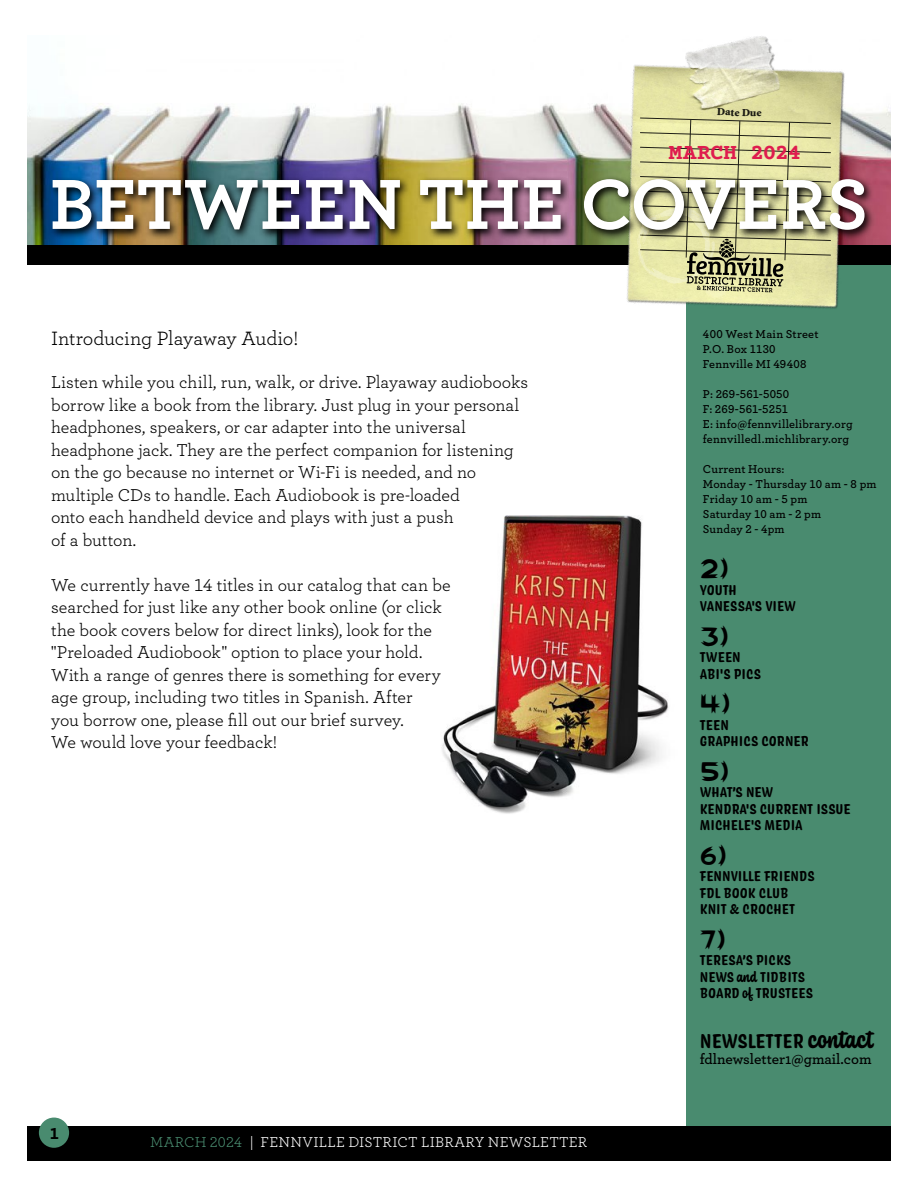
<style>
.page{position:relative;width:918px;height:1188px;background:#fff}
.page>*{position:absolute;margin:0;border:0;box-sizing:border-box;transform-origin:0 0}
.t1{font:700 74.25px "Archer Pro";letter-spacing:.005em;color:#fff}
.t2{font:27px "Abigail";color:#000}
.t3{font:700 22.5px "Courier Prime";letter-spacing:-.02em;color:#df1c4e}
.t4{font:700 21px "Coniferous";color:#000}
.t5{font:700 21px "Archer Pro";color:#000}
.t6{font:20.25px "Archer Pro";letter-spacing:-.01em;color:#000}
.t7{font:18px/22.5px "Archer Pro";letter-spacing:-.005em;color:#000}
.t8{font:700 15px/16.5px "Coniferous";color:#000}
.t9{font:15px "Archer Pro";letter-spacing:.015em;color:#fff}
.t10{font:600 15px "Archer Pro";color:#000}
.t11{font:600 12px/15px "Archer Pro";letter-spacing:.02em;color:#000}
.t12{font:900 10.8px "Minion Std";color:#000;scale:1.04 1}
.s1{color:#498b6f}
.s2{font-size:25.5px}
</style>
<div class="page">
<div style="left:687px;top:27px;width:204px;height:1134px;background:#498b6f"></div>
<div style="left:27px;top:1126px;width:864px;height:35px;background:#000"></div>
<div style="left:39px;top:1118px;width:30px;height:30px;background:#498b6f;border-radius:50%"></div>
<div style="left:27px;top:0;width:864px;height:264px;background:#fff"></div>
<img style="left:27px;top:103px;width:864px;height:142px">
<div style="left:27px;top:245px;width:864px;height:20px;background:#000"></div>
<img style="left:605px;top:36px;width:271px;height:278px">
<img style="left:48px;top:175px;width:827px;height:66px">
<svg style="left:636px;top:118px;width:195px;height:181px;background:#b7b685"></svg>
<img style="left:441px;top:515px;width:228px;height:299px">
<p class="t12" style="left:717px;top:106px;width:44px;rotate:2deg">Date Due</p>
<p class="t3" style="left:669px;top:139px;width:134px">MARCH 2024</p>
<h1 class="t1" style="left:50px;top:146px;width:820px">BETWEEN THE COVERS</h1>
<p class="t6" style="left:51px;top:324px;width:249px">Introducing Playaway Audio!</p>
<p class="t7" style="left:51px;top:370px;width:479px">Listen while you chill, run, walk, or drive. Playaway audiobooks borrow like a book from the library. Just plug in your personal headphones, speakers, or car adapter into the universal headphone jack. They are the perfect companion for listening on the go because no internet or Wi-Fi is needed, and no multiple CDs to handle. Each Audiobook is pre-loaded<br>onto each handheld device and plays with just a push<br>of a button.</p>
<p class="t7" style="left:51px;top:573px;width:401px">We currently have 14 titles in our catalog that can be searched for just like any other book online (or click the book covers below for direct links), look for the "Preloaded Audiobook" option to place your hold.<br>With a range of genres there is something for every age group, including two titles in Spanish. After<br>you borrow one, please fill out our brief survey.<br>We would love your feedback!</p>
<p class="t5" style="left:50px;top:1115px;width:11px">1</p>
<p class="t9" style="left:150px;top:1132px;width:439px"><span class="s1">MARCH 2024</span> | FENNVILLE DISTRICT LIBRARY NEWSLETTER</p>
<p class="t11" style="left:703px;top:326px;width:117px">400 West Main Street<br>P.O. Box 1130<br>Fennville MI 49408</p>
<p class="t11" style="left:703px;top:386px;width:151px">P: 269-561-5050<br>F: 269-561-5251<br>E: info@fennvillelibrary.org fennvilledl.michlibrary.org</p>
<p class="t11" style="left:703px;top:461px;width:175px">Current Hours:<br>Monday - Thursday 10 am - 8 pm<br>Friday 10 am - 5 pm<br>Saturday 10 am - 2 pm<br>Sunday 2 - 4pm</p>
<h2 class="t2" style="left:700px;top:555px;width:30px">2)</h2>
<p class="t8" style="left:700px;top:581px;width:97px">YOUTH<br>VANESSA'S VIEW</p>
<h2 class="t2" style="left:700px;top:622px;width:30px">3)</h2>
<p class="t8" style="left:700px;top:648px;width:63px">TWEEN<br>ABI'S PICS</p>
<h2 class="t2" style="left:700px;top:690px;width:32px">4)</h2>
<p class="t8" style="left:700px;top:716px;width:111px">TEEN<br>GRAPHICS CORNER</p>
<h2 class="t2" style="left:700px;top:757px;width:31px">5)</h2>
<p class="t8" style="left:700px;top:783px;width:153px">WHAT’S NEW<br>KENDRA'S CURRENT ISSUE<br>MICHELE'S MEDIA</p>
<h2 class="t2" style="left:700px;top:841px;width:28px">6)</h2>
<p class="t8" style="left:700px;top:867px;width:117px">FENNVILLE FRIENDS<br>FDL BOOK CLUB<br>KNIT &amp; CROCHET</p>
<h2 class="t2" style="left:700px;top:925px;width:27px">7)</h2>
<p class="t8" style="left:700px;top:951px;width:115px">TERESA’S PICKS<br>NEWS and TIDBITS<br>BOARD of TRUSTEES</p>
<p class="t4" style="left:700px;top:1026px;width:175px">NEWSLETTER <span class="s2">contact</span></p>
<p class="t10" style="left:700px;top:1048px;width:173px">fdlnewsletter1@gmail.com</p>
</div>
